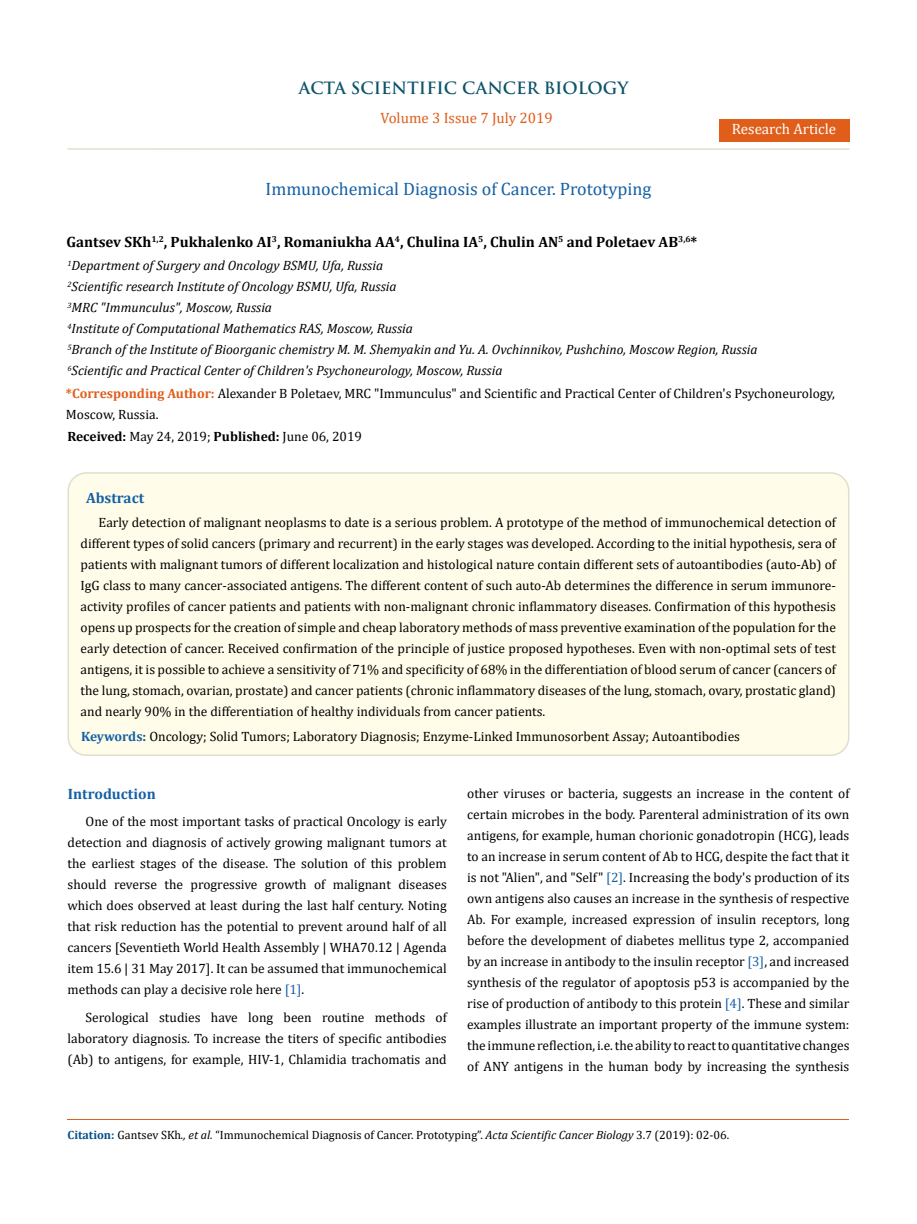
<style>
.page{position:relative;width:917px;height:1224px;background:#fff}
.page>*{position:absolute;margin:0;border:0;box-sizing:border-box;transform-origin:0 0}
.t1{font:18px "Cambria";color:#1560a6}
.t2{font:700 16.5px "Trajan Pro";color:#0e546a}
.t3{font:700 15px "Cambria";color:#000}
.t4{font:15px "Cambria";color:#e05d1a}
.t5{font:700 15px "Cambria";color:#1560a6}
.t6{font:15px "Cambria";color:#fff}
.t7{font:13.5px/21px "Cambria";color:#000;text-align:justify}
.t8{font:italic 13.5px/21px "Cambria";color:#000}
.t9{font:12px "Cambria";color:#000}
.s1{font-weight:700;color:#e05d1a}
.s2{font-weight:700}
.s3{font-weight:700;color:#1560a6}
.s4{font-weight:700;color:#0e546a}
.s5{color:#1560a6}
.s6{font-weight:700;color:#035089}
.s7{font-style:italic}
</style>
<div class="page">
<div style="left:718px;top:119px;width:131px;height:23px;background:#e05d1a"></div>
<div style="left:68px;top:473px;width:780px;height:282px;background:#fffde9;border-radius:18px"></div>
<div style="left:67px;top:472px;width:782px;height:284px;border:2px solid #e0dfcd;border-radius:18px"></div>
<hr style="left:67px;top:148px;width:782px;height:2px;background:#e0dfcd">
<hr style="left:67px;top:1119px;width:782px;height:1px;background:#e05d1a">
<p class="t2" style="left:299px;top:77px;width:331px">ACTA SCIENTIFIC CANCER BIOLOGY</p>
<p class="t4" style="left:380px;top:109px;width:174px">Volume 3 Issue 7 July 2019</p>
<p class="t6" style="left:731px;top:120px;width:106px">Research Article</p>
<h1 class="t1" style="left:265px;top:178px;width:387px">Immunochemical Diagnosis of Cancer. Prototyping</h1>
<p class="t3" style="left:66px;top:231px;width:632px">Gantsev SKh<sup>1,2</sup>, Pukhalenko AI<sup>3</sup>, Romaniukha AA<sup>4</sup>, Chulina IA<sup>5</sup>, Chulin AN<sup>5</sup> and Poletaev AB<sup>3,6</sup>*</p>
<p class="t8" style="left:67px;top:254px;width:691px"><sup>1</sup>Department of Surgery and Oncology BSMU, Ufa, Russia<br><sup>2</sup>Scientific research Institute of Oncology BSMU, Ufa, Russia<br><sup>3</sup>MRC "Immunculus", Moscow, Russia<br><sup>4</sup>Institute of Computational Mathematics RAS, Moscow, Russia<br><sup>5</sup>Branch of the Institute of Bioorganic chemistry M. M. Shemyakin and Yu. A. Ovchinnikov, Pushchino, Moscow Region, Russia <sup>6</sup>Scientific and Practical Center of Children's Psychoneurology, Moscow, Russia</p>
<p class="t7" style="left:66px;top:383px;width:770px"><span class="s1">*Corresponding Author:</span> Alexander B Poletaev, MRC "Immunculus" and Scientific and Practical Center of Children's Psychoneurology,<br>Moscow, Russia.</p>
<p class="t7" style="left:67px;top:426px;width:296px"><span class="s2">Received:</span> May 24, 2019; <span class="s2">Published:</span> June 06, 2019</p>
<p class="t5" style="left:86px;top:487px;width:60px">Abstract</p>
<p class="t7" style="left:81px;top:511px;width:757px;text-indent:18px">Early detection of malignant neoplasms to date is a serious problem. A prototype of the method of immunochemical detection of different types of solid cancers (primary and recurrent) in the early stages was developed. According to the initial hypothesis, sera of patients with malignant tumors of different localization and histological nature contain different sets of autoantibodies (auto-Ab) of IgG class to many cancer-associated antigens. The different content of such auto-Ab determines the difference in serum immunore&shy;activity profiles of cancer patients and patients with non-malignant chronic inflammatory diseases. Confirmation of this hypothesis opens up prospects for the creation of simple and cheap laboratory methods of mass preventive examination of the population for the early detection of cancer. Received confirmation of the principle of justice proposed hypotheses. Even with non-optimal sets of test antigens, it is possible to achieve a sensitivity of 71% and specificity of 68% in the differentiation of blood serum of cancer (cancers of the lung, stomach, ovarian, prostate) and cancer patients (chronic inflammatory diseases of the lung, stomach, ovary, prostatic gland) and nearly 90% in the differentiation of healthy individuals from cancer patients.</p>
<p class="t7" style="left:81px;top:725px;width:660px"><span class="s3">Keywords</span><span class="s4">:</span> Oncology; Solid Tumors; Laboratory Diagnosis; Enzyme-Linked Immunosorbent Assay; Autoantibodies</p>
<p class="t5" style="left:68px;top:783px;width:89px">Introduction</p>
<p class="t7" style="left:68px;top:810px;width:381px;text-indent:18px">One of the most important tasks of practical Oncology is early detection and diagnosis of actively growing malignant tumors at the earliest stages of the disease. The solution of this problem should reverse the progressive growth of malignant diseases which does observed at least during the last half century. Noting that risk reduction has the potential to prevent around half of all cancers [Seventieth World Health Assembly | WHA70.12 | Agenda item 15.6 | 31 May 2017]. It can be assumed that immunochemical methods can play a decisive role here <span class="s5">[1]</span>.</p>
<p class="t7" style="left:67px;top:1007px;width:381px;text-indent:18px">Serological studies have long been routine methods of laboratory diagnosis. To increase the titers of specific antibodies (Ab) to antigens, for example, HIV-1, Chlamidia trachomatis and</p>
<p class="t7" style="left:467px;top:783px;width:384px">other viruses or bacteria, suggests an increase in the content of certain microbes in the body. Parenteral administration of its own antigens, for example, human chorionic gonadotropin (HCG), leads to an increase in serum content of Ab to HCG, despite the fact that it is not "Alien", and "Self" <span class="s5">[2]</span>. Increasing the body's production of its own antigens also causes an increase in the synthesis of respective Ab. For example, increased expression of insulin receptors, long before the development of diabetes mellitus type 2, accompanied by an increase in antibody to the insulin receptor <span class="s5">[3]</span>, and increased synthesis of the regulator of apoptosis p53 is accompanied by the rise of production of antibody to this protein <span class="s5">[4]</span>. These and similar examples illustrate an important property of the immune system: the immune reflection, i.e. the ability to react to quantitative changes of ANY antigens in the human body by increasing the synthesis</p>
<p class="t9" style="left:67px;top:1127px;width:663px"><span class="s6">Citation:</span> Gantsev SKh<span class="s7">., et al.</span> “Immunochemical Diagnosis of Cancer. Prototyping”. <span class="s7">Acta Scientific Cancer Biology</span> 3.7 (2019): 02-06.</p>
</div>
